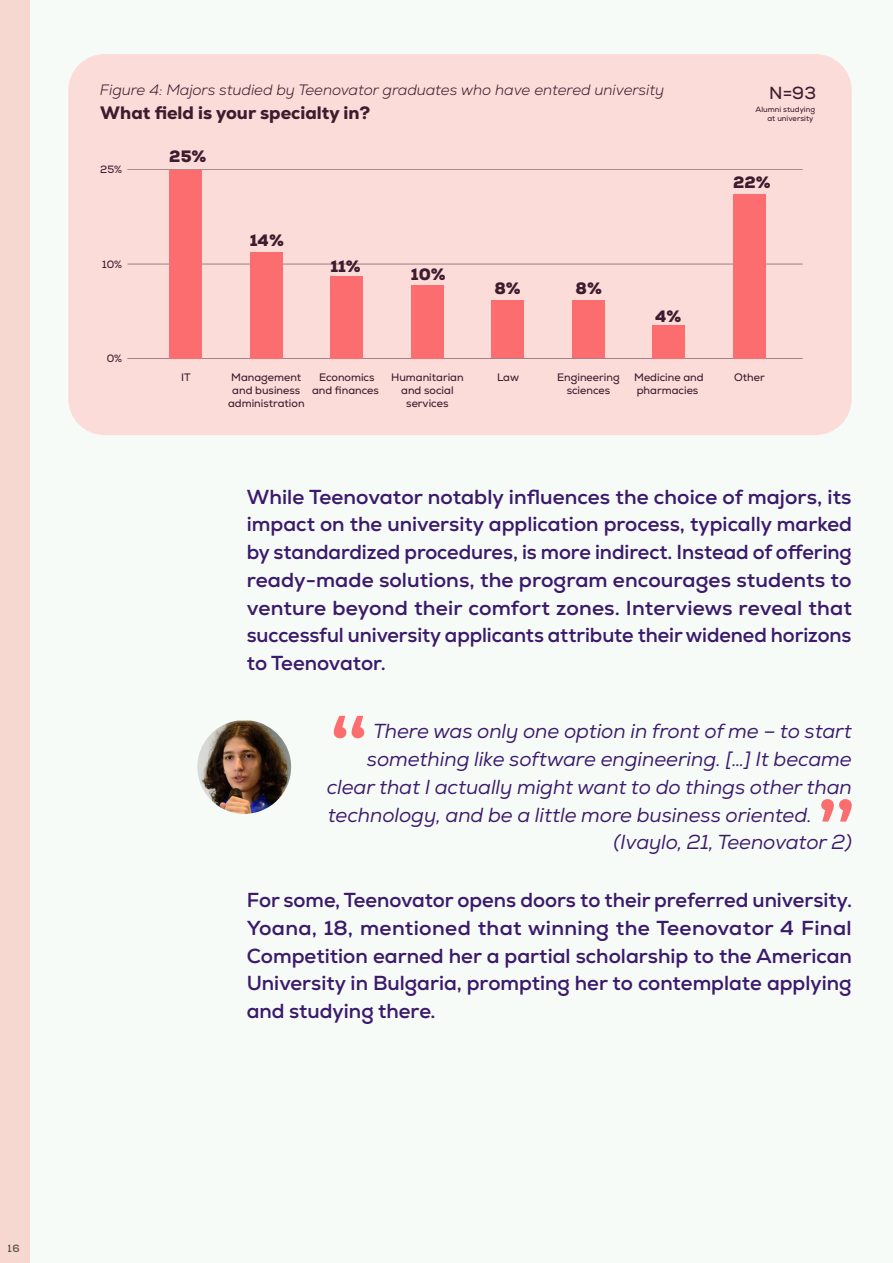
<style>
.page{position:relative;width:893px;height:1263px;background:#f7fbf8}
.page>*{position:absolute;margin:0;border:0;box-sizing:border-box;transform-origin:0 0}
.t1{font:700 20.25px/27.8px "Nexa FF";color:#3b1a6c;text-align:justify}
.t2{font:italic 20.25px "Nexa FF";color:#3b1a6c}
.t3{font:800 18px "Nexa FF";color:#3e1b2e}
.t4{font:17.4px "Nexa FF";color:#3e1b2e}
.t5{font:900 16.5px "Nexa FF";color:#3e1b2e}
.t6{font:italic 300 15px "Nexa FF";color:#3e1b2e}
.t7{font:10.8px/13px "Nexa FF";color:#3e1b2e;text-align:center}
.t8{font:10.5px "Nexa FF";color:#3e1b2e}
.t9{font:700 10.5px "Nexa FF";color:#000}
.t10{font:7.65px/9.1px "Nexa FF";color:#3e1b2e;text-align:right}
</style>
<div class="page">
<div style="left:68px;top:54px;width:784px;height:381px;background:#fcdcd8;border-radius:36px"></div>
<hr style="left:127px;top:264px;width:676px;height:1px;background:#3e1b2e">
<hr style="left:127px;top:358px;width:676px;height:1px;background:#3e1b2e">
<hr style="left:127px;top:170px;width:676px;height:1px;background:#3e1b2e">
<div style="left:169px;top:170px;width:33px;height:188px;background:#fc6d70"></div>
<div style="left:250px;top:252px;width:33px;height:106px;background:#fc6d70"></div>
<div style="left:330px;top:276px;width:33px;height:82px;background:#fc6d70"></div>
<div style="left:411px;top:285px;width:33px;height:73px;background:#fc6d70"></div>
<div style="left:491px;top:301px;width:33px;height:57px;background:#fc6d70"></div>
<div style="left:572px;top:301px;width:33px;height:57px;background:#fc6d70"></div>
<div style="left:652px;top:325px;width:33px;height:33px;background:#fc6d70"></div>
<div style="left:733px;top:194px;width:33px;height:164px;background:#fc6d70"></div>
<div style="left:0;top:0;width:29px;height:1263px;background:#f7d8d0"></div>
<svg style="left:334px;top:716px;width:30px;height:22px"></svg>
<svg style="left:821px;top:799px;width:31px;height:22px"></svg>
<img style="left:197px;top:720px;width:94px;height:94px">
<p class="t6" style="left:100px;top:81px;width:566px">Figure 4: Majors studied by Teenovator graduates who have entered university</p>
<p class="t3" style="left:100px;top:101px;width:271px">What field is your specialty in?</p>
<p class="t8" style="left:100px;top:163px;width:23px">25%</p>
<p class="t8" style="left:102px;top:258px;width:22px">10%</p>
<p class="t8" style="left:107px;top:352px;width:17px">0%</p>
<p class="t5" style="left:169px;top:145px;width:39px">25%</p>
<p class="t5" style="left:250px;top:230px;width:36px">14%</p>
<p class="t5" style="left:330px;top:255px;width:32px">11%</p>
<p class="t5" style="left:411px;top:263px;width:36px">10%</p>
<p class="t5" style="left:494px;top:278px;width:28px">8%</p>
<p class="t5" style="left:575px;top:278px;width:28px">8%</p>
<p class="t5" style="left:655px;top:305px;width:28px">4%</p>
<p class="t4" style="left:769px;top:82px;width:48px">N=93</p>
<p class="t10" style="left:756px;top:105px;width:61px">Alumni studying at university</p>
<p class="t5" style="left:733px;top:172px;width:39px">22%</p>
<p class="t7" style="left:181px;top:371px;width:11px">IT</p>
<p class="t7" style="left:228px;top:371px;width:78px">Management and business administration</p>
<p class="t7" style="left:312px;top:371px;width:68px">Economics and finances</p>
<p class="t7" style="left:391px;top:371px;width:74px">Humanitarian and social services</p>
<p class="t7" style="left:497px;top:371px;width:23px">Law</p>
<p class="t7" style="left:557px;top:371px;width:64px">Еngineering sciences</p>
<p class="t7" style="left:634px;top:371px;width:71px;text-align:left">Medicine and pharmacies</p>
<p class="t7" style="left:734px;top:371px;width:32px">Other</p>
<p class="t1" style="left:247px;top:483px;width:607px">While Teenovator notably influences the choice of majors, its impact on the university application process, typically marked by standardized procedures, is more indirect. Instead of offering ready-made solutions, the program encourages students to venture beyond their comfort zones. Interviews reveal that successful university applicants attribute their widened horizons to Teenovator.</p>
<p class="t2" style="left:373px;top:719px;width:480px">There was only one option in front of me – to start</p>
<p class="t2" style="left:367px;top:747px;width:486px">something like software engineering. […] It became</p>
<p class="t2" style="left:327px;top:774px;width:526px">clear that I actually might want to do things other than</p>
<p class="t2" style="left:328px;top:802px;width:485px">technology, and be a little more business oriented.</p>
<p class="t2" style="left:614px;top:830px;width:240px">(Ivaylo, 21, Teenovator 2)</p>
<p class="t1" style="left:247px;top:886px;width:607px">For some, Teenovator opens doors to their preferred university.<br>Yoana, 18, mentioned that winning the Teenovator 4 Final Competition earned her a partial scholarship to the American University in Bulgaria, prompting her to contemplate applying and studying there.</p>
<p class="t9" style="left:8px;top:1242px;width:13px">16</p>
</div>
